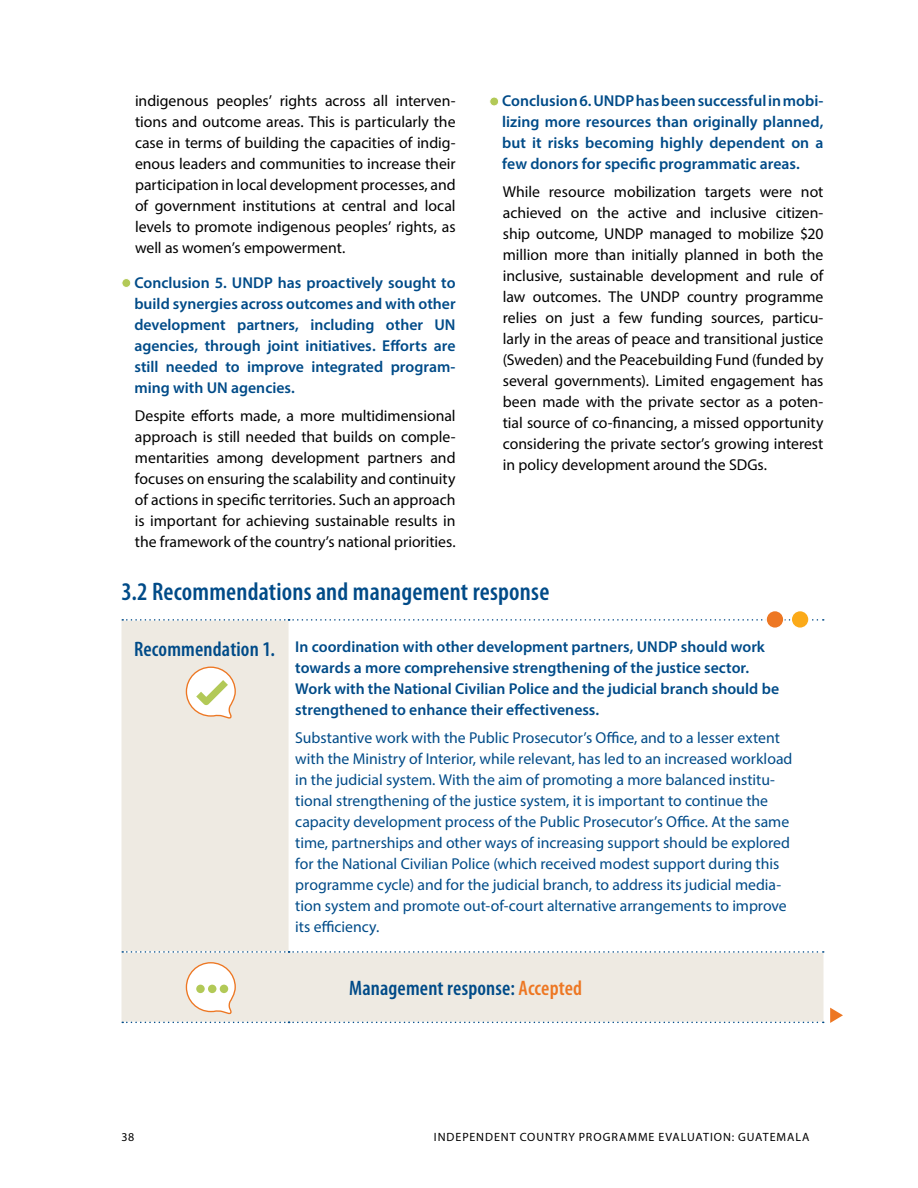
<style>
.page{position:relative;width:918px;height:1188px;background:#fff}
.page>*{position:absolute;margin:0;border:0;box-sizing:border-box;transform-origin:0 0}
.t1{font:600 condensed 25.5px "Myriad Pro";letter-spacing:.005em;color:#004b88}
.t2{font:600 condensed 21px "Myriad Pro";letter-spacing:.005em;color:#004b88}
.t3{font:15.75px/21px "Myriad Pro";color:#000;text-align:justify}
.t4{font:600 15.75px/21px "Myriad Pro";color:#004b88;text-align:justify}
.t5{font:15.75px/21px "Myriad Pro";letter-spacing:-.005em;color:#004b88}
.t6{font:12px "Myriad Pro";letter-spacing:.08em;color:#000}
.s1{font-stretch:condensed;font-size:21px}
.s2{color:#ed7723}
</style>
<div class="page">
<div style="left:122px;top:279px;width:9px;height:8px;background:#b2c957;border-radius:50%"></div>
<div style="left:122px;top:278px;width:9px;height:10px;border:1px solid #fff;border-radius:50%"></div>
<div style="left:490px;top:97px;width:9px;height:9px;background:#b2c957;border-radius:50%"></div>
<div style="left:489px;top:97px;width:10px;height:9px;border:1px solid #fff;border-radius:50%"></div>
<svg style="left:122px;top:621px;width:702px;height:401px"></svg>
<svg style="left:122px;top:619px;width:702px;height:2px"></svg>
<svg style="left:122px;top:1022px;width:702px;height:1px"></svg>
<svg style="left:122px;top:951px;width:702px;height:2px"></svg>
<svg style="left:830px;top:1008px;width:13px;height:15px"></svg>
<div style="left:766px;top:611px;width:18px;height:17px;background:#ed7723;border-radius:50%"></div>
<div style="left:765px;top:610px;width:20px;height:19px;border:2px solid #fff;border-radius:50%"></div>
<div style="left:791px;top:610px;width:18px;height:18px;background:#fbaa19;border-radius:50%"></div>
<div style="left:790px;top:610px;width:20px;height:19px;border:2px solid #fff;border-radius:50%"></div>
<svg style="left:185px;top:666px;width:52px;height:54px"></svg>
<svg style="left:185px;top:961px;width:52px;height:55px"></svg>
<div style="left:208px;top:985px;width:8px;height:8px;background:#b2c957;border-radius:50%"></div>
<div style="left:196px;top:985px;width:9px;height:8px;background:#b2c957;border-radius:50%"></div>
<div style="left:220px;top:985px;width:8px;height:8px;background:#b2c957;border-radius:50%"></div>
<p class="t3" style="left:135px;top:90px;width:322px">indigenous peoples’ rights across all interven&shy;tions and outcome areas. This is particularly the case in terms of building the capacities of indig&shy;enous leaders and communities to increase their participation in local development processes, and of government institutions at central and local levels to promote indigenous peoples’ rights, as well as women’s empowerment.</p>
<p class="t4" style="left:134px;top:272px;width:323px">Conclusion 5. UNDP has proactively sought to build synergies across outcomes and with other development partners, including other UN agencies, through joint initiatives. Efforts are still needed to improve integrated program&shy;ming with UN agencies.</p>
<p class="t3" style="left:135px;top:405px;width:322px">Despite efforts made, a more multidimensional approach is still needed that builds on comple&shy;mentarities among development partners and focuses on ensuring the scalability and continuity of actions in specific territories. Such an approach is important for achieving sustainable results in the framework of the country’s national priorities.</p>
<p class="t4" style="left:502px;top:90px;width:323px">Conclusion 6. UNDP has been successful in mobi&shy;lizing more resources than originally planned, but it risks becoming highly dependent on a few donors for specific programmatic areas.</p>
<p class="t3" style="left:503px;top:181px;width:322px">While resource mobilization targets were not achieved on the active and inclusive citizen&shy;ship outcome, UNDP managed to mobilize $20 million more than initially planned in both the inclusive, sustainable development and rule of law outcomes. The UNDP country programme relies on just a few funding sources, particu&shy;larly in the areas of peace and transitional justice (Sweden) and the Peacebuilding Fund (funded by several governments). Limited engagement has been made with the private sector as a poten&shy;tial source of co-financing, a missed opportunity considering the private sector’s growing interest in policy development around the SDGs.</p>
<h1 class="t1" style="left:122px;top:577px;width:429px">3.2 Recommendations and management response</h1>
<p class="t4" style="left:295px;top:636px;width:485px;text-align:left;text-indent:-161px"><span class="s1">Recommendation 1.</span> In coordination with other development partners, UNDP should work towards a more comprehensive strengthening of the justice sector.<br>Work with the National Civilian Police and the judicial branch should be strengthened to enhance their effectiveness.</p>
<p class="t5" style="left:295px;top:727px;width:499px">Substantive work with the Public Prosecutor’s Office, and to a lesser extent with the Ministry of Interior, while relevant, has led to an increased workload in the judicial system. With the aim of promoting a more balanced institu&shy;tional strengthening of the justice system, it is important to continue the capacity development process of the Public Prosecutor’s Office. At the same time, partnerships and other ways of increasing support should be explored for the National Civilian Police (which received modest support during this programme cycle) and for the judicial branch, to address its judicial media&shy;tion system and promote out-of-court alternative arrangements to improve its efficiency.</p>
<h2 class="t2" style="left:349px;top:977px;width:234px">Management response: <span class="s2">Accepted</span></h2>
<p class="t6" style="left:122px;top:1129px;width:14px">38</p>
<p class="t6" style="left:434px;top:1129px;width:377px">INDEPENDENT COUNTRY PROGRAMME EVALUATION: GUATEMALA</p>
</div>
